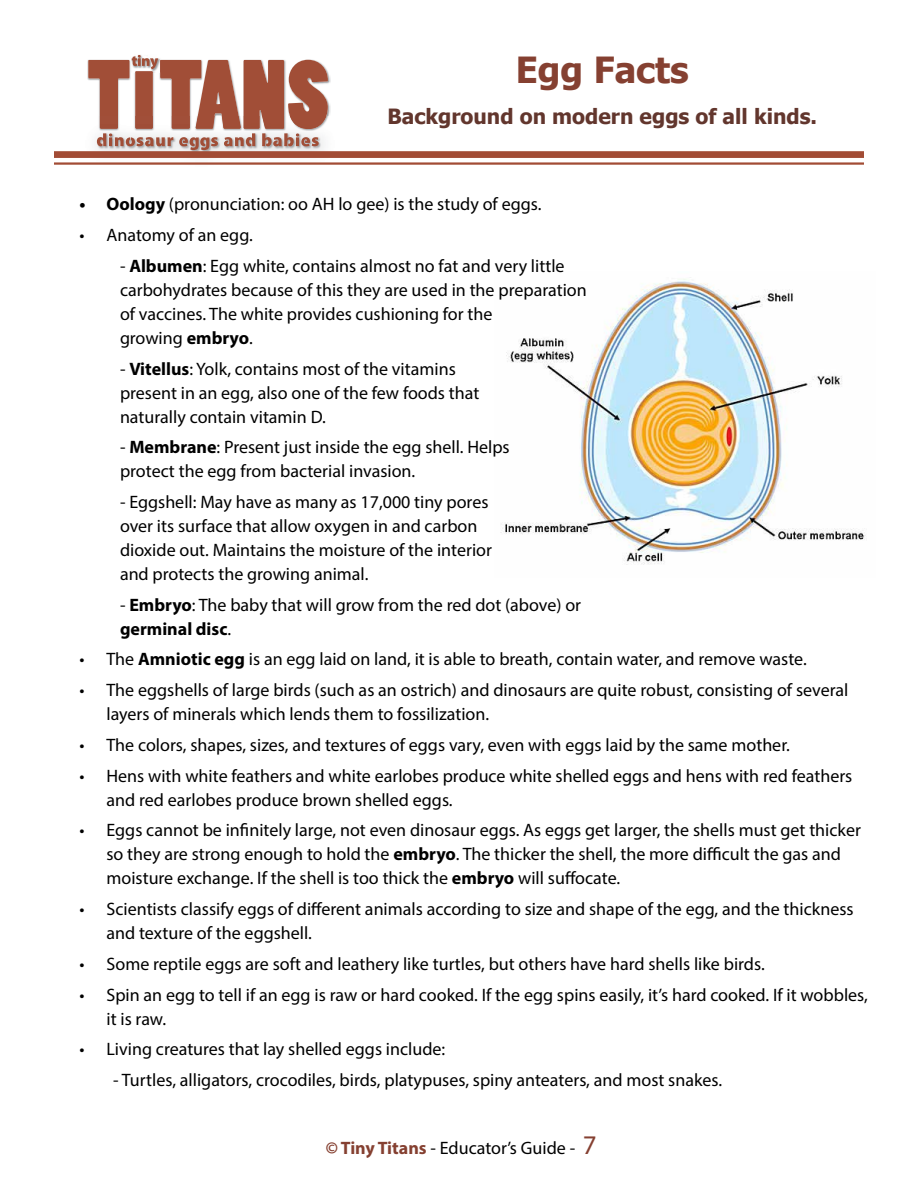
<style>
.page{position:relative;width:918px;height:1188px;background:#fff}
.page>*{position:absolute;margin:0;border:0;box-sizing:border-box;transform-origin:0 0}
.t1{font:700 36px "Tahoma";color:#854031}
.t2{font:700 21px "Tahoma";color:#62362d}
.t3{font:18px/24px "Myriad Pro";color:#000}
.s1{font-weight:700}
.s2{font-weight:700;color:#854031}
.s3{font-size:27px;color:#854031}
</style>
<div class="page">
<img style="left:500px;top:279px;width:366px;height:286px">
<img style="left:99px;top:150px;width:222px;height:1px">
<svg style="left:88px;top:55px;width:240px;height:95px"></svg>
<div style="left:54px;top:151px;width:810px;height:7px;background:#a24c35"></div>
<hr style="left:54px;top:162px;width:810px;height:3px;background:#a24c35">
<h1 class="t1" style="left:516px;top:45px;width:174px">Egg Facts</h1>
<p class="t2" style="left:387px;top:101px;width:431px">Background on modern eggs of all kinds.</p>
<p class="t3" style="left:80px;top:192px;width:463px"><span class="s1">• Oology</span> (pronunciation: oo AH lo gee) is the study of eggs.</p>
<p class="t3" style="left:80px;top:223px;width:175px">• Anatomy of an egg.</p>
<p class="t3" style="left:120px;top:253px;width:468px">- <span class="s1">Albumen</span>: Egg white, contains almost no fat and very little carbohydrates because of this they are used in the preparation of vaccines. The white provides cushioning for the<br>growing <span class="s1">embryo</span>.</p>
<p class="t3" style="left:120px;top:356px;width:361px">- <span class="s1">Vitellus</span>: Yolk, contains most of the vitamins present in an egg, also one of the few foods that naturally contain vitamin D.</p>
<p class="t3" style="left:120px;top:435px;width:391px">- <span class="s1">Membrane</span>: Present just inside the egg shell. Helps protect the egg from bacterial invasion.</p>
<p class="t3" style="left:120px;top:490px;width:374px">- Eggshell: May have as many as 17,000 tiny pores over its surface that allow oxygen in and carbon dioxide out. Maintains the moisture of the interior and protects the growing animal.</p>
<p class="t3" style="left:120px;top:592px;width:463px">- <span class="s1">Embryo</span>: The baby that will grow from the red dot (above) or <span class="s1">germinal disc</span>.</p>
<p class="t3" style="left:80px;top:647px;width:729px">• The <span class="s1">Amniotic egg</span> is an egg laid on land, it is able to breath, contain water, and remove waste.</p>
<p class="t3" style="left:106px;top:678px;width:743px;text-indent:-27px">• The eggshells of large birds (such as an ostrich) and dinosaurs are quite robust, consisting of several layers of minerals which lends them to fossilization.</p>
<p class="t3" style="left:80px;top:733px;width:712px">• The colors, shapes, sizes, and textures of eggs vary, even with eggs laid by the same mother.</p>
<p class="t3" style="left:106px;top:763px;width:747px;text-indent:-27px">• Hens with white feathers and white earlobes produce white shelled eggs and hens with red feathers and red earlobes produce brown shelled eggs.</p>
<p class="t3" style="left:106px;top:818px;width:756px;text-indent:-27px">• Eggs cannot be infinitely large, not even dinosaur eggs. As eggs get larger, the shells must get thicker so they are strong enough to hold the <span class="s1">embryo</span>. The thicker the shell, the more difficult the gas and moisture exchange. If the shell is too thick the <span class="s1">embryo</span> will suffocate.</p>
<p class="t3" style="left:106px;top:897px;width:749px;text-indent:-27px">• Scientists classify eggs of different animals according to size and shape of the egg, and the thickness and texture of the eggshell.</p>
<p class="t3" style="left:80px;top:952px;width:687px">• Some reptile eggs are soft and leathery like turtles, but others have hard shells like birds.</p>
<p class="t3" style="left:106px;top:982px;width:763px;text-indent:-27px">• Spin an egg to tell if an egg is raw or hard cooked. If the egg spins easily, it’s hard cooked. If it wobbles, it is raw.</p>
<p class="t3" style="left:80px;top:1037px;width:367px">• Living creatures that lay shelled eggs include:</p>
<p class="t3" style="left:113px;top:1068px;width:610px">- Turtles, alligators, crocodiles, birds, platypuses, spiny anteaters, and most snakes.</p>
<p class="t3" style="left:326px;top:1136px;width:272px"><span class="s2">© Tiny Titans</span> - Educator’s Guide - <span class="s3">7</span></p>
</div>
